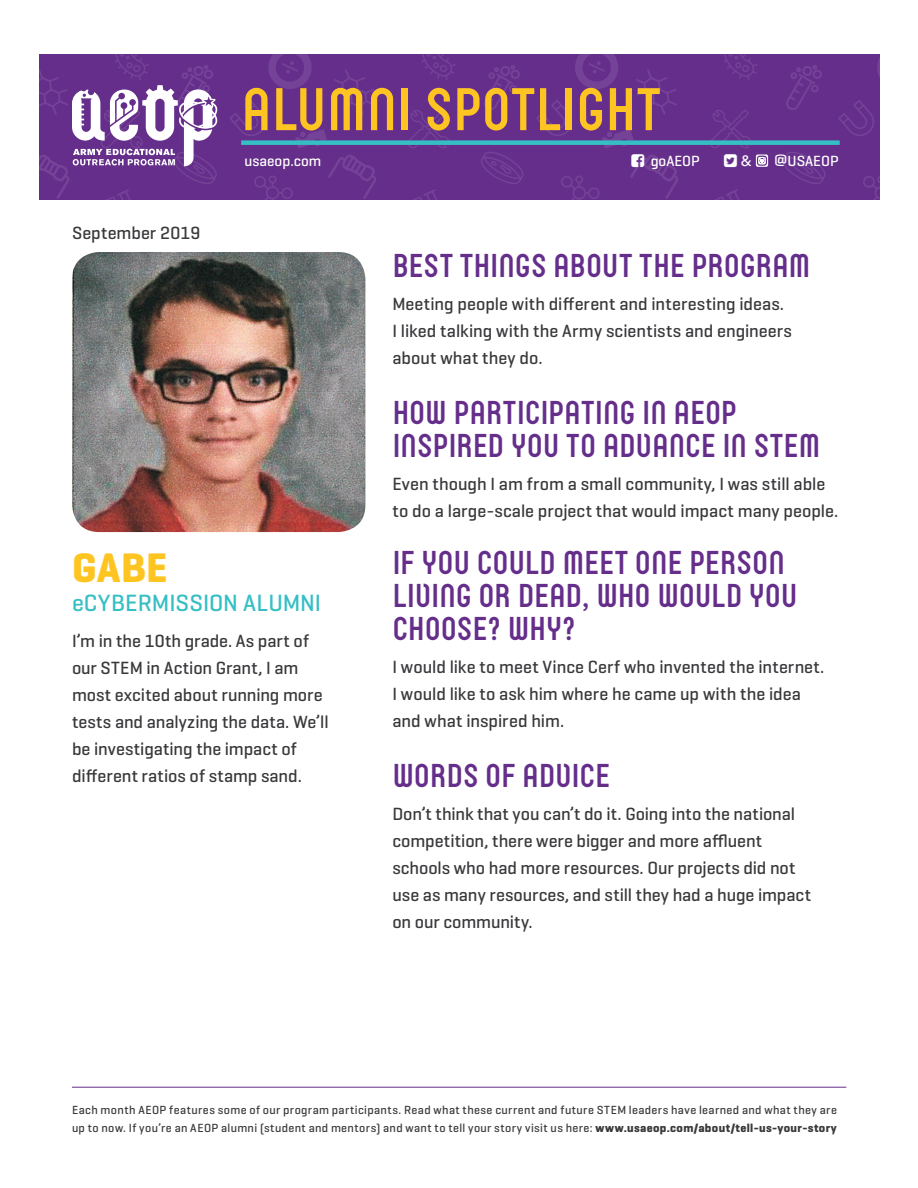
<style>
.page{position:relative;width:918px;height:1188px;background:#fff}
.page>*{position:absolute;margin:0;border:0;box-sizing:border-box;transform-origin:0 0}
.t1{font:700 60px "Neubau Grotesque";color:#fec522}
.Name{font:700 42px "Geogrotesque";color:#fec522}
.t2{font:700 33px/33px "Neubau Grotesque";letter-spacing:-.005em;color:#652e8b}
.Alumni{font:500 24px "Geogrotesque";color:#35bfc4}
.Copy{font:500 18px/27px "Geogrotesque";color:#39383b}
.t3{font:500 15px "Geogrotesque";color:#fff}
.t4{font:500 15px "Avenir";color:#fff}
.t5{font:500 12px/18px "Geogrotesque";letter-spacing:.035em;color:#39383b}
.s1{font-weight:700}
</style>
<div class="page">
<div style="left:39px;top:54px;width:840px;height:146px;background:#652e8b"></div>
<svg style="left:230px;top:100px;width:35px;height:36px"></svg>
<svg style="left:254px;top:176px;width:39px;height:24px"></svg>
<svg style="left:295px;top:129px;width:32px;height:19px"></svg>
<svg style="left:268px;top:54px;width:44px;height:35px"></svg>
<svg style="left:413px;top:190px;width:24px;height:10px"></svg>
<svg style="left:481px;top:152px;width:42px;height:32px"></svg>
<svg style="left:408px;top:110px;width:41px;height:38px"></svg>
<svg style="left:536px;top:100px;width:36px;height:36px"></svg>
<svg style="left:422px;top:54px;width:34px;height:26px"></svg>
<svg style="left:561px;top:176px;width:39px;height:24px"></svg>
<svg style="left:334px;top:70px;width:41px;height:45px"></svg>
<svg style="left:602px;top:129px;width:31px;height:19px"></svg>
<svg style="left:575px;top:54px;width:43px;height:35px"></svg>
<svg style="left:328px;top:155px;width:48px;height:44px"></svg>
<svg style="left:484px;top:65px;width:36px;height:45px"></svg>
<svg style="left:715px;top:190px;width:24px;height:10px"></svg>
<svg style="left:783px;top:152px;width:43px;height:32px"></svg>
<svg style="left:710px;top:110px;width:41px;height:38px"></svg>
<svg style="left:838px;top:100px;width:36px;height:36px"></svg>
<svg style="left:724px;top:54px;width:34px;height:26px"></svg>
<svg style="left:863px;top:176px;width:16px;height:24px"></svg>
<svg style="left:636px;top:70px;width:41px;height:45px"></svg>
<svg style="left:877px;top:60px;width:2px;height:15px"></svg>
<svg style="left:786px;top:65px;width:36px;height:45px"></svg>
<hr style="left:72px;top:1087px;width:774px;height:1px;background:#652e8b">
<svg style="left:39px;top:54px;width:179px;height:146px"></svg>
<div style="left:241px;top:140px;width:599px;height:5px;background:#35bfc4"></div>
<svg style="left:756px;top:154px;width:12px;height:13px"></svg>
<img style="left:72px;top:252px;width:293px;height:280px">
<svg style="left:630px;top:155px;width:48px;height:44px"></svg>
<p class="Copy" style="left:72px;top:219px;width:130px">September 2019</p>
<h1 class="t1" style="left:241px;top:75px;width:421px">ALUMNI SPOTLIGHT</h1>
<p class="t3" style="left:245px;top:151px;width:78px">usaeop.com</p>
<p class="t3" style="left:651px;top:152px;width:51px">goAEOP</p>
<p class="t4" style="left:741px;top:148px;width:12px">&amp;</p>
<p class="t3" style="left:774px;top:152px;width:66px">@USAEOP</p>
<p class="Name" style="left:72px;top:542px;width:97px">GABE</p>
<p class="Alumni" style="left:72px;top:588px;width:251px">eCYBERMISSION ALUMNI</p>
<p class="Copy" style="left:72px;top:627px;width:258px">I’m in the 10th grade. As part of our STEM in Action Grant, I am most excited about running more tests and analyzing the data. We’ll be investigating the impact of different ratios of stamp sand.</p>
<p class="t2" style="left:392px;top:249px;width:420px">BEST THINGS ABOUT THE PROGRAM</p>
<p class="Copy" style="left:392px;top:290px;width:401px">Meeting people with different and interesting ideas.<br>I liked talking with the Army scientists and engineers about what they do.</p>
<p class="t2" style="left:392px;top:396px;width:430px">HOW PARTICIPATING IN AEOP<br>INSPIRED YOU TO ADVANCE IN STEM</p>
<p class="Copy" style="left:392px;top:470px;width:447px">Even though I am from a small community, I was still able to do a large-scale project that would impact many people.</p>
<p class="t2" style="left:392px;top:546px;width:407px">IF YOU COULD MEET ONE PERSON<br>LIVING OR DEAD, WHO WOULD YOU<br>CHOOSE? WHY?</p>
<p class="Copy" style="left:392px;top:653px;width:434px">I would like to meet Vince Cerf who invented the internet.<br>I would like to ask him where he came up with the idea and what inspired him.</p>
<p class="t2" style="left:392px;top:759px;width:219px">WORDS OF ADVICE</p>
<p class="Copy" style="left:392px;top:800px;width:420px">Don’t think that you can’t do it. Going into the national competition, there were bigger and more affluent schools who had more resources. Our projects did not use as many resources, and still they had a huge impact on our community.</p>
<p class="t5" style="left:72px;top:1101px;width:766px">Each month AEOP features some of our program participants. Read what these current and future STEM leaders have learned and what they are up to now. If you’re an AEOP alumni (student and mentors) and want to tell your story visit us here: <span class="s1">www.usaeop.com/about/tell-us-your-story</span></p>
</div>
